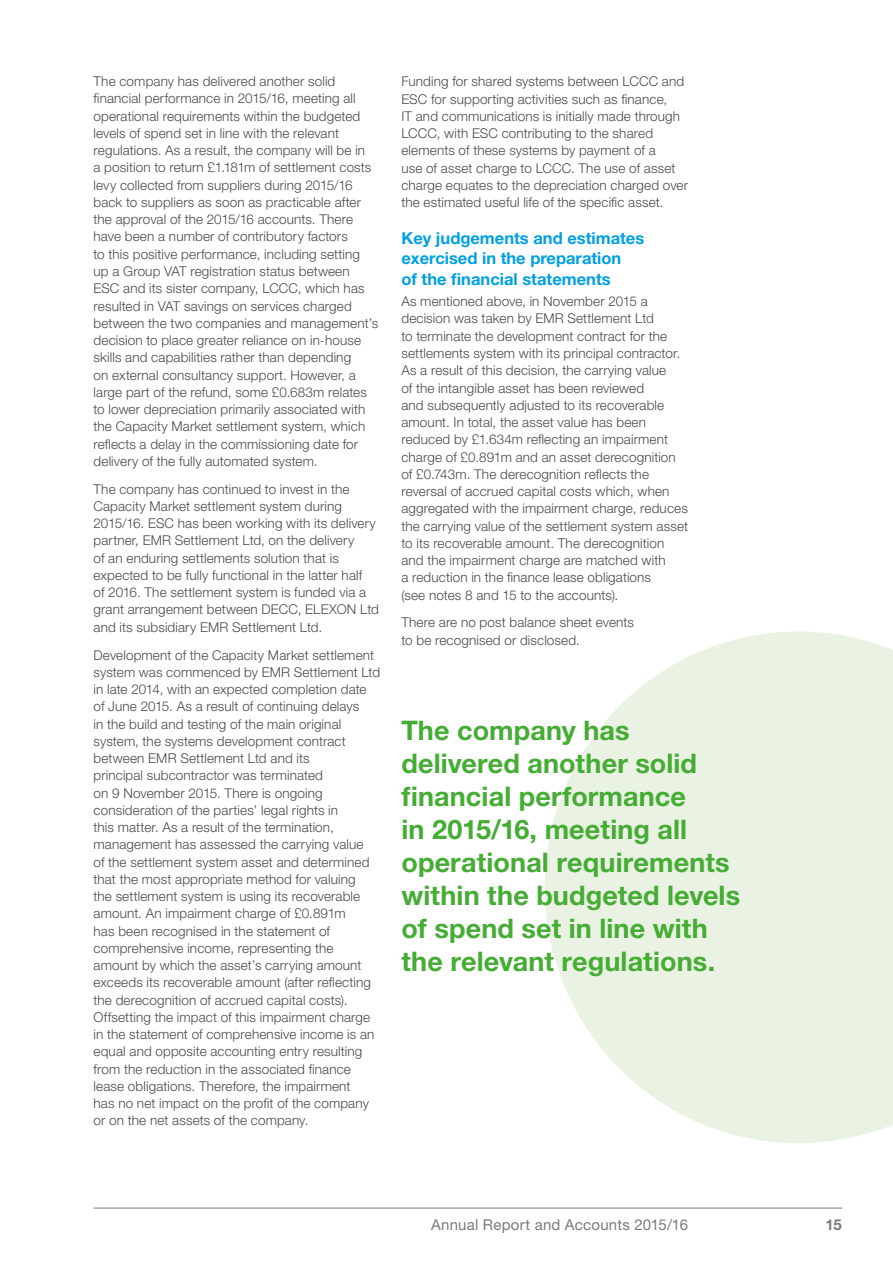
<style>
.page{position:relative;width:893px;height:1263px;background:#fff}
.page>*{position:absolute;margin:0;border:0;box-sizing:border-box;transform-origin:0 0}
.t1{font:700 27px/33px "Helvetica Neue LT Std";letter-spacing:.005em;color:#45ac34}
.t2{font:700 16.5px/20.2px "Helvetica Neue LT Std";color:#009fe3}
.t3{font:15px "Helvetica Neue LT Std";letter-spacing:.015em;color:#7c7b7b}
.t4{font:700 15px "Helvetica Neue LT Std";color:#7c7b7b}
.t5{font:300 13.5px/17.2px "Helvetica Neue LT Std";letter-spacing:.01em;color:#4a4a49}
</style>
<div class="page">
<hr style="left:94px;top:1208px;width:748px;height:1px;background:#7c7b7b">
<svg style="left:545px;top:631px;width:348px;height:512px;fill:#eaf3e3"></svg>
<p class="t5" style="left:94px;top:72px;width:286px">The company has delivered another solid financial performance in 2015/16, meeting all operational requirements within the budgeted levels of spend set in line with the relevant regulations. As a result, the company will be in<br>a position to return £1.181m of settlement costs levy collected from suppliers during 2015/16 back to suppliers as soon as practicable after the approval of the 2015/16 accounts. There have been a number of contributory factors<br>to this positive performance, including setting up a Group VAT registration status between ESC and its sister company, LCCC, which has resulted in VAT savings on services charged between the two companies and management’s decision to place greater reliance on in-house skills and capabilities rather than depending<br>on external consultancy support. However, a large part of the refund, some £0.683m relates to lower depreciation primarily associated with the Capacity Market settlement system, which reflects a delay in the commissioning date for delivery of the fully automated system.</p>
<p class="t5" style="left:94px;top:480px;width:287px">The company has continued to invest in the Capacity Market settlement system during 2015/16. ESC has been working with its delivery partner, EMR Settlement Ltd, on the delivery<br>of an enduring settlements solution that is expected to be fully functional in the latter half<br>of 2016. The settlement system is funded via a grant arrangement between DECC, ELEXON Ltd and its subsidiary EMR Settlement Ltd.</p>
<p class="t5" style="left:94px;top:646px;width:288px">Development of the Capacity Market settlement system was commenced by EMR Settlement Ltd in late 2014, with an expected completion date of June 2015. As a result of continuing delays<br>in the build and testing of the main original system, the systems development contract between EMR Settlement Ltd and its<br>principal subcontractor was terminated<br>on 9 November 2015. There is ongoing consideration of the parties’ legal rights in<br>this matter. As a result of the termination, management has assessed the carrying value<br>of the settlement system asset and determined that the most appropriate method for valuing<br>the settlement system is using its recoverable amount. An impairment charge of £0.891m<br>has been recognised in the statement of comprehensive income, representing the amount by which the asset’s carrying amount exceeds its recoverable amount (after reflecting the derecognition of accrued capital costs).<br>Offsetting the impact of this impairment charge in the statement of comprehensive income is an equal and opposite accounting entry resulting from the reduction in the associated finance lease obligations. Therefore, the impairment<br>has no net impact on the profit of the company or on the net assets of the company.</p>
<p class="t5" style="left:401px;top:73px;width:288px">Funding for shared systems between LCCC and ESC for supporting activities such as finance,<br>IT and communications is initially made through LCCC, with ESC contributing to the shared elements of these systems by payment of a<br>use of asset charge to LCCC. The use of asset charge equates to the depreciation charged over the estimated useful life of the specific asset.</p>
<p class="t2" style="left:401px;top:228px;width:244px">Key judgements and estimates exercised in the preparation<br>of the financial statements</p>
<p class="t5" style="left:401px;top:292px;width:288px">As mentioned above, in November 2015 a decision was taken by EMR Settlement Ltd<br>to terminate the development contract for the settlements system with its principal contractor.<br>As a result of this decision, the carrying value<br>of the intangible asset has been reviewed<br>and subsequently adjusted to its recoverable amount. In total, the asset value has been reduced by £1.634m reflecting an impairment charge of £0.891m and an asset derecognition of £0.743m. The derecognition reflects the reversal of accrued capital costs which, when aggregated with the impairment charge, reduces the carrying value of the settlement system asset to its recoverable amount. The derecognition and the impairment charge are matched with<br>a reduction in the finance lease obligations<br>(see notes 8 and 15 to the accounts).</p>
<p class="t5" style="left:401px;top:614px;width:234px">There are no post balance sheet events to be recognised or disclosed.</p>
<h1 class="t1" style="left:401px;top:714px;width:340px">The company has delivered another solid financial performance<br>in 2015/16, meeting all operational requirements within the budgeted levels of spend set in line with the relevant regulations.</h1>
<p class="t3" style="left:431px;top:1215px;width:258px">Annual Report and Accounts 2015/16</p>
<p class="t4" style="left:825px;top:1215px;width:18px">15</p>
</div>
